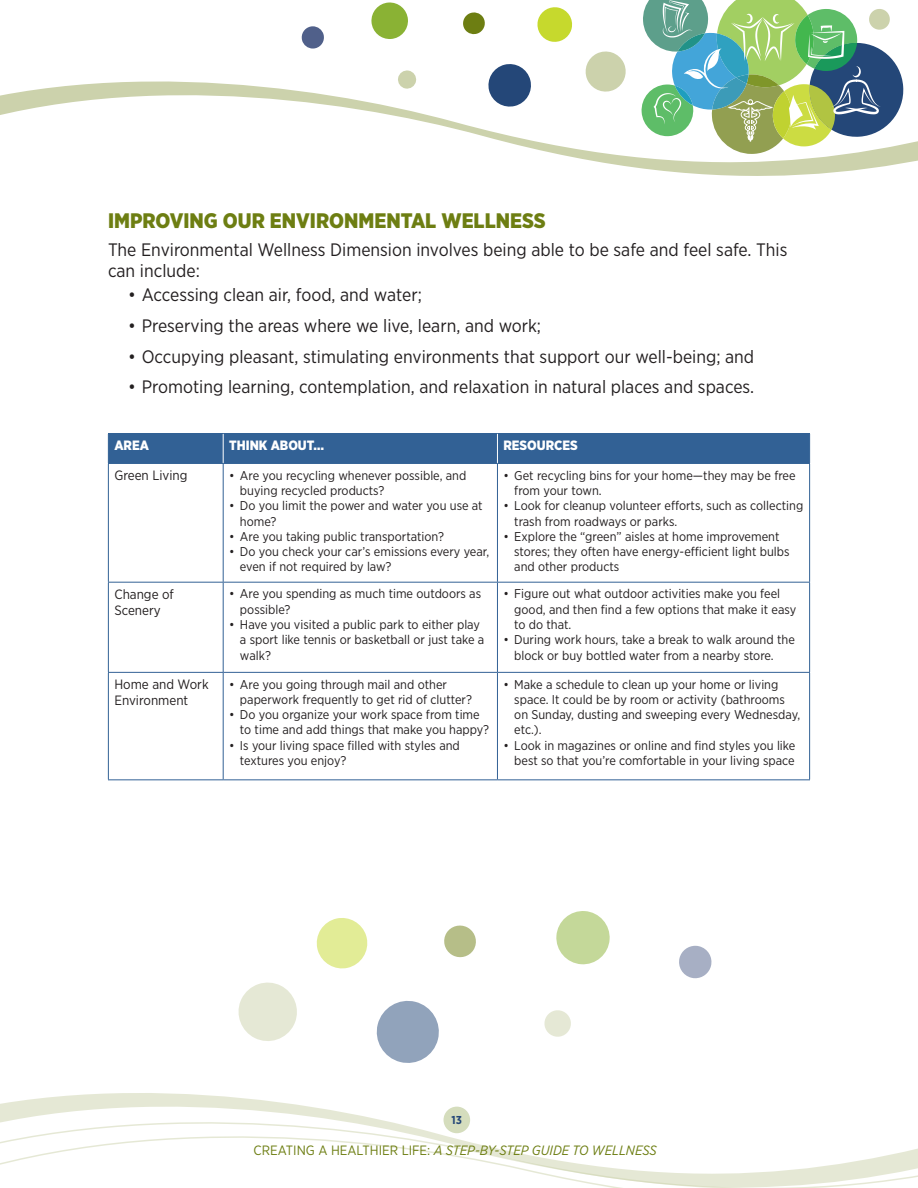
<style>
.page{position:relative;width:918px;height:1188px;background:#fff}
.page>*{position:absolute;margin:0;border:0;box-sizing:border-box;transform-origin:0 0}
.t1{font:900 21px "Gotham Narrow";color:#6d7e12}
.t2{font:18px/21px "Gotham Narrow";color:#231f20}
.t3{font:italic 13.5px "Gotham Narrow";color:#6d7e12}
.t4{font:13.5px/16.2px "Gotham Narrow";color:#231f20}
.t5{font:900 13.5px "Gotham Narrow";color:#fff}
.t6{font:12.75px/15.3px "Gotham Narrow";color:#231f20}
.t7{font:700 11.55px "Gotham Narrow";color:#244778}
.s1{font-style:normal}
</style>
<div class="page">
<svg style="left:301px;top:26px;width:23px;height:23px"></svg>
<svg style="left:463px;top:12px;width:22px;height:23px"></svg>
<svg style="left:537px;top:7px;width:35px;height:35px"></svg>
<svg style="left:596px;top:51px;width:19px;height:3px"></svg>
<svg style="left:371px;top:2px;width:37px;height:37px"></svg>
<svg style="left:0;top:54px;width:918px;height:122px"></svg>
<svg style="left:0;top:1093px;width:918px;height:95px"></svg>
<div style="left:444px;top:1107px;width:26px;height:26px;background:#d5ddbd;border-radius:50%"></div>
<svg style="left:641px;top:0;width:264px;height:154px"></svg>
<hr style="left:108px;top:464px;width:1px;height:118px;background:#326195">
<hr style="left:223px;top:464px;width:1px;height:118px;background:#326195">
<hr style="left:497px;top:464px;width:1px;height:118px;background:#326195">
<hr style="left:809px;top:464px;width:1px;height:118px;background:#326195">
<hr style="left:108px;top:582px;width:115px;height:1px;background:#326195">
<hr style="left:108px;top:583px;width:1px;height:89px;background:#326195">
<hr style="left:223px;top:582px;width:274px;height:1px;background:#326195">
<hr style="left:223px;top:583px;width:1px;height:89px;background:#326195">
<hr style="left:497px;top:582px;width:313px;height:1px;background:#326195">
<hr style="left:497px;top:583px;width:1px;height:89px;background:#326195">
<hr style="left:809px;top:583px;width:1px;height:89px;background:#326195">
<hr style="left:108px;top:672px;width:115px;height:1px;background:#326195">
<hr style="left:108px;top:673px;width:1px;height:106px;background:#326195">
<hr style="left:223px;top:672px;width:274px;height:1px;background:#326195">
<hr style="left:223px;top:673px;width:1px;height:106px;background:#326195">
<hr style="left:497px;top:672px;width:313px;height:1px;background:#326195">
<hr style="left:497px;top:673px;width:1px;height:106px;background:#326195">
<hr style="left:809px;top:673px;width:1px;height:106px;background:#326195">
<hr style="left:108px;top:779px;width:115px;height:1px;background:#326195">
<hr style="left:223px;top:779px;width:274px;height:1px;background:#326195">
<hr style="left:497px;top:779px;width:313px;height:1px;background:#326195">
<hr style="left:108px;top:433px;width:115px;height:1px;background:#326195">
<hr style="left:223px;top:433px;width:274px;height:1px;background:#326195">
<hr style="left:497px;top:433px;width:313px;height:1px;background:#326195">
<div style="left:108px;top:434px;width:702px;height:29px;background:#326195"></div>
<hr style="left:108px;top:463px;width:115px;height:1px;background:#326195">
<hr style="left:223px;top:463px;width:274px;height:1px;background:#326195">
<hr style="left:497px;top:463px;width:313px;height:1px;background:#326195">
<svg style="left:679px;top:946px;width:33px;height:32px"></svg>
<svg style="left:376px;top:1000px;width:63px;height:63px"></svg>
<svg style="left:444px;top:925px;width:32px;height:33px"></svg>
<svg style="left:316px;top:918px;width:52px;height:51px"></svg>
<svg style="left:238px;top:982px;width:59px;height:59px"></svg>
<svg style="left:544px;top:1010px;width:27px;height:27px"></svg>
<svg style="left:556px;top:911px;width:54px;height:54px"></svg>
<h2 class="t1" style="left:108px;top:207px;width:439px">IMPROVING OUR ENVIRONMENTAL WELLNESS</h2>
<p class="t2" style="left:108px;top:239px;width:681px">The Environmental Wellness Dimension involves being able to be safe and feel safe. This can include:</p>
<p class="t2" style="left:128px;top:284px;width:295px">• Accessing clean air, food, and water;</p>
<p class="t2" style="left:128px;top:315px;width:414px">• Preserving the areas where we live, learn, and work;</p>
<p class="t2" style="left:128px;top:345px;width:628px">• Occupying pleasant, stimulating environments that support our well-being; and</p>
<p class="t2" style="left:128px;top:376px;width:628px">• Promoting learning, contemplation, and relaxation in natural places and spaces.</p>
<p class="t5" style="left:114px;top:437px;width:36px">AREA</p>
<p class="t5" style="left:229px;top:437px;width:96px">THINK ABOUT…</p>
<p class="t5" style="left:503px;top:437px;width:76px">RESOURCES</p>
<p class="t4" style="left:114px;top:467px;width:75px">Green Living</p>
<p class="t6" style="left:240px;top:467px;width:228px;text-indent:-11px">• Are you recycling whenever possible, and buying recycled products?</p>
<p class="t6" style="left:240px;top:498px;width:244px;text-indent:-11px">• Do you limit the power and water you use at home?</p>
<p class="t6" style="left:229px;top:528px;width:216px">• Are you taking public transportation?</p>
<p class="t6" style="left:240px;top:544px;width:251px;text-indent:-11px">• Do you check your car’s emissions every year, even if not required by law?</p>
<p class="t6" style="left:514px;top:467px;width:283px;text-indent:-11px">• Get recycling bins for your home—they may be free from your town.</p>
<p class="t6" style="left:514px;top:498px;width:291px;text-indent:-11px">• Look for cleanup volunteer efforts, such as collecting trash from roadways or parks.</p>
<p class="t6" style="left:514px;top:528px;width:277px;text-indent:-11px">• Explore the “green” aisles at home improvement stores; they often have energy-efficient light bulbs and other products</p>
<p class="t4" style="left:114px;top:586px;width:61px">Change of<br>Scenery</p>
<p class="t6" style="left:240px;top:586px;width:243px;text-indent:-11px">• Are you spending as much time outdoors as possible?</p>
<p class="t6" style="left:240px;top:617px;width:246px;text-indent:-11px">• Have you visited a public park to either play a sport like tennis or basketball or just take a walk?</p>
<p class="t4" style="left:114px;top:676px;width:96px">Home and Work<br>Environment</p>
<p class="t6" style="left:240px;top:676px;width:234px;text-indent:-11px">• Are you going through mail and other paperwork frequently to get rid of clutter?</p>
<p class="t6" style="left:240px;top:707px;width:251px;text-indent:-11px">• Do you organize your work space from time to time and add things that make you happy?</p>
<p class="t6" style="left:240px;top:737px;width:221px;text-indent:-11px">• Is your living space filled with styles and textures you enjoy?</p>
<p class="t6" style="left:514px;top:586px;width:283px;text-indent:-11px">• Figure out what outdoor activities make you feel good, and then find a few options that make it easy to do that.</p>
<p class="t6" style="left:514px;top:632px;width:282px;text-indent:-11px">• During work hours, take a break to walk around the block or buy bottled water from a nearby store.</p>
<p class="t6" style="left:514px;top:676px;width:287px;text-indent:-11px">• Make a schedule to clean up your home or living space. It could be by room or activity (bathrooms on Sunday, dusting and sweeping every Wednesday, etc.).</p>
<p class="t6" style="left:503px;top:737px;width:294px;text-align:right">• Look in magazines or online and find styles you like best so that you’re comfortable in your living space</p>
<p class="t7" style="left:452px;top:1113px;width:12px">13</p>
<p class="t3" style="left:254px;top:1142px;width:405px"><span class="s1">CREATING A HEALTHIER LIFE:</span> A STEP-BY-STEP GUIDE TO WELLNESS</p>
</div>
